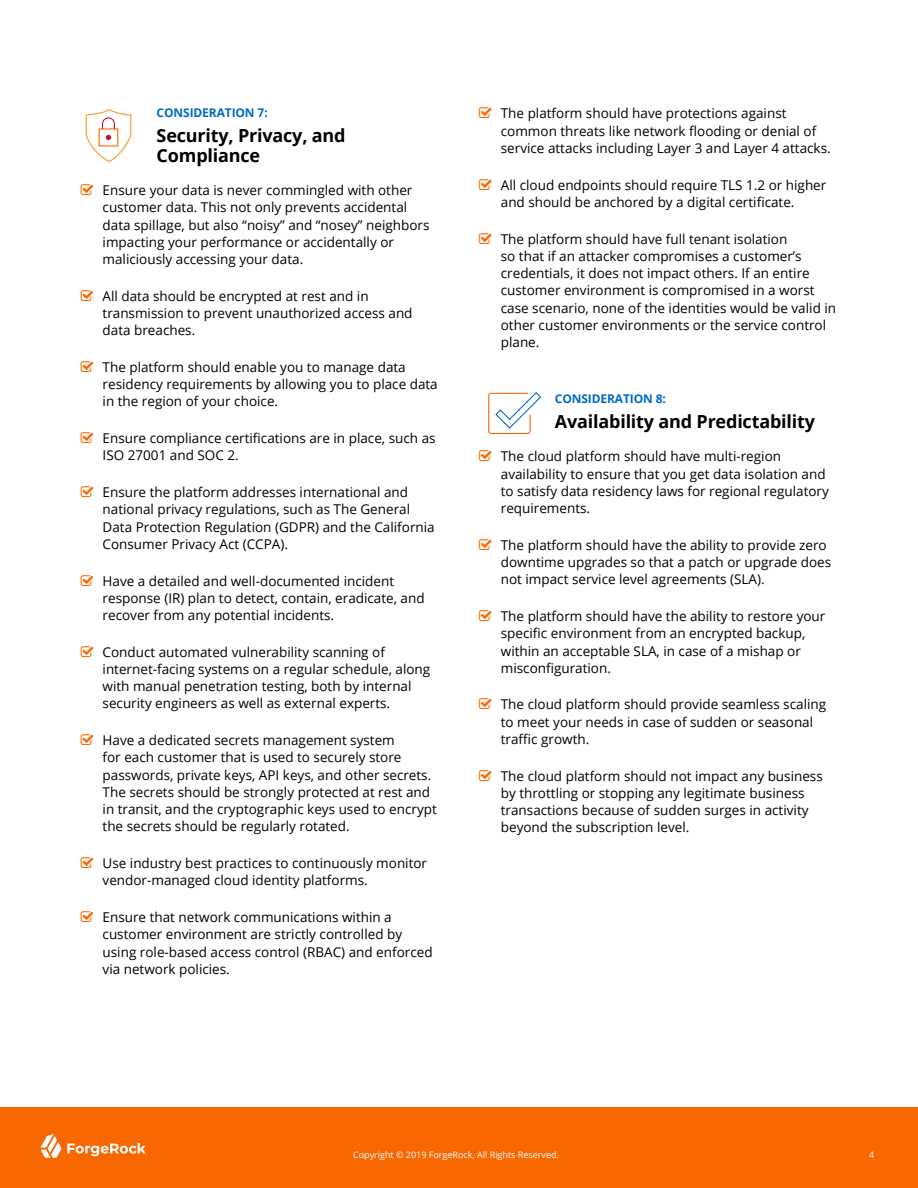
<style>
.page{position:relative;width:918px;height:1188px;background:#fff}
.page>*{position:absolute;margin:0;border:0;box-sizing:border-box;transform-origin:0 0}
.t1{font:700 18px/19.5px "Open Sans";letter-spacing:-.01em;color:#000}
.t2{font:13.5px/17.2px "Open Sans";color:#000}
.t3{font:700 12px "Open Sans";letter-spacing:-.01em;color:#006ac8}
.t4{font:9px "Open Sans";color:#fff}
</style>
<div class="page">
<div style="left:0;top:1107px;width:918px;height:81px;background:#f96700"></div>
<svg style="left:41px;top:1134px;width:105px;height:24px"></svg>
<svg style="left:85px;top:109px;width:47px;height:53px"></svg>
<svg style="left:488px;top:392px;width:54px;height:42px"></svg>
<p class="t3" style="left:157px;top:104px;width:113px">CONSIDERATION 7:</p>
<h1 class="t1" style="left:157px;top:125px;width:191px">Security, Privacy, and<br>Compliance</h1>
<p class="t2" style="left:103px;top:181px;width:328px">Ensure your data is never commingled with other customer data. This not only prevents accidental data spillage, but also “noisy” and “nosey” neighbors impacting your performance or accidentally or maliciously accessing your data.</p>
<p class="t2" style="left:103px;top:287px;width:311px">All data should be encrypted at rest and in transmission to prevent unauthorized access and data breaches.</p>
<p class="t2" style="left:103px;top:358px;width:337px">The platform should enable you to manage data residency requirements by allowing you to place data in the region of your choice.</p>
<p class="t2" style="left:103px;top:429px;width:335px">Ensure compliance certifications are in place, such as<br>ISO 27001 and SOC 2.</p>
<p class="t2" style="left:103px;top:483px;width:334px">Ensure the platform addresses international and national privacy regulations, such as The General Data Protection Regulation (GDPR) and the California Consumer Privacy Act (CCPA).</p>
<p class="t2" style="left:103px;top:572px;width:324px">Have a detailed and well-documented incident response (IR) plan to detect, contain, eradicate, and recover from any potential incidents.</p>
<p class="t2" style="left:103px;top:643px;width:329px">Conduct automated vulnerability scanning of internet-facing systems on a regular schedule, along with manual penetration testing, both by internal security engineers as well as external experts.</p>
<p class="t2" style="left:103px;top:731px;width:336px">Have a dedicated secrets management system<br>for each customer that is used to securely store passwords, private keys, API keys, and other secrets.<br>The secrets should be strongly protected at rest and in transit, and the cryptographic keys used to encrypt the secrets should be regularly rotated.</p>
<p class="t2" style="left:103px;top:854px;width:326px">Use industry best practices to continuously monitor vendor-managed cloud identity platforms.</p>
<p class="t2" style="left:103px;top:908px;width:332px">Ensure that network communications within a customer environment are strictly controlled by using role-based access control (RBAC) and enforced via network policies.</p>
<p class="t2" style="left:501px;top:105px;width:331px">The platform should have protections against common threats like network flooding or denial of service attacks including Layer 3 and Layer 4 attacks.</p>
<p class="t2" style="left:501px;top:176px;width:327px">All cloud endpoints should require TLS 1.2 or higher and should be anchored by a digital certificate.</p>
<p class="t2" style="left:501px;top:230px;width:337px">The platform should have full tenant isolation<br>so that if an attacker compromises a customer’s credentials, it does not impact others. If an entire customer environment is compromised in a worst case scenario, none of the identities would be valid in other customer environments or the service control plane.</p>
<p class="t3" style="left:555px;top:390px;width:113px">CONSIDERATION 8:</p>
<h1 class="t1" style="left:555px;top:411px;width:262px">Availability and Predictability</h1>
<p class="t2" style="left:501px;top:447px;width:330px">The cloud platform should have multi-region availability to ensure that you get data isolation and to satisfy data residency laws for regional regulatory requirements.</p>
<p class="t2" style="left:501px;top:536px;width:332px">The platform should have the ability to provide zero downtime upgrades so that a patch or upgrade does not impact service level agreements (SLA).</p>
<p class="t2" style="left:501px;top:607px;width:326px">The platform should have the ability to restore your specific environment from an encrypted backup, within an acceptable SLA, in case of a mishap or misconfiguration.</p>
<p class="t2" style="left:501px;top:696px;width:327px">The cloud platform should provide seamless scaling to meet your needs in case of sudden or seasonal traffic growth.</p>
<p class="t2" style="left:501px;top:767px;width:323px">The cloud platform should not impact any business by throttling or stopping any legitimate business transactions because of sudden surges in activity beyond the subscription level.</p>
<p class="t4" style="left:353px;top:1148px;width:207px">Copyright © 2019 ForgeRock, All Rights Reserved.</p>
<p class="t4" style="left:869px;top:1149px;width:7px">4</p>
</div>
